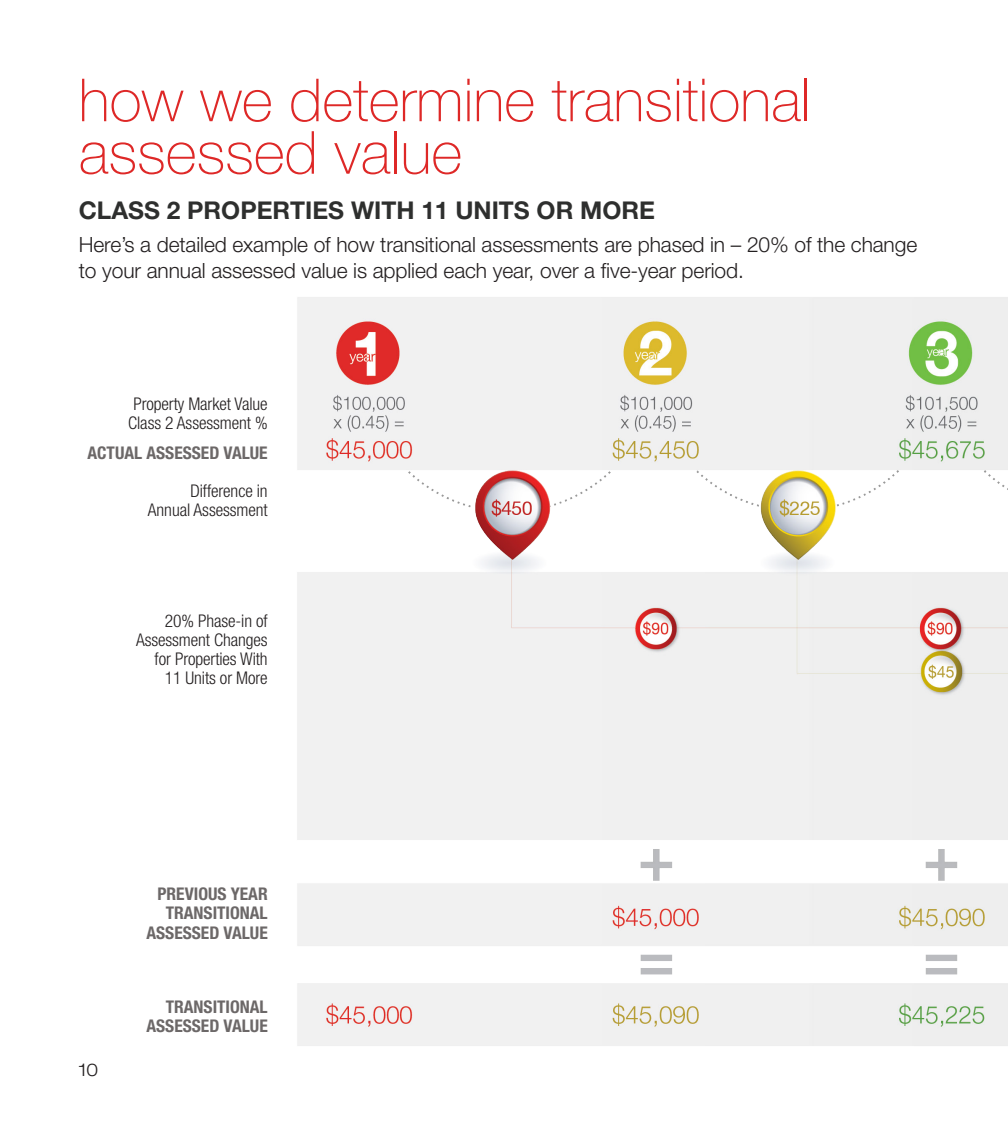
<style>
.page{position:relative;width:1008px;height:1134px;background:#fff}
.page>*{position:absolute;margin:0;border:0;box-sizing:border-box;transform-origin:0 0}
.t1{font:100 59.5px/52.5px "Helvetica Neue LT Pro";color:#de2827}
.t2{font:700 24.5px "Helvetica Neue LT Pro";color:#2e2f2e}
.t3{font:300 21px/25.2px "Helvetica Neue LT Pro";letter-spacing:-.005em;color:#231f20}
.t4{font:300 condensed 17.5px/19.2px "Helvetica Neue LT Pro";letter-spacing:-.005em;color:#231f20;text-align:right}
.t5{font:700 condensed 17.5px/19.2px "Helvetica Neue LT Pro";color:#6c6868;text-align:right}
.t6{font:300 expanded 17.5px "Helvetica Neue LT Pro";color:#231f20}
</style>
<div class="page">
<img style="left:297px;top:297px;width:711px;height:749px">
<h1 class="t1" style="left:79px;top:74px;width:734px">how we determine transitional assessed value</h1>
<p class="t2" style="left:79px;top:195px;width:578px">CLASS 2 PROPERTIES WITH 11 UNITS OR MORE</p>
<p class="t3" style="left:79px;top:232px;width:840px">Here’s a detailed example of how transitional assessments are phased in – 20% of the change to your annual assessed value is applied each year, over a five-year period.</p>
<p class="t4" style="left:128px;top:394px;width:141px;text-align:center">Property Market Value<br>Class 2 Assessment %</p>
<p class="t5" style="left:88px;top:443px;width:182px">ACTUAL ASSESSED VALUE</p>
<p class="t4" style="left:148px;top:481px;width:121px">Difference in<br>Annual Assessment</p>
<p class="t4" style="left:136px;top:611px;width:133px">20% Phase-in of<br>Assessment Changes for Properties With<br>11 Units or More</p>
<p class="t5" style="left:147px;top:884px;width:123px">PREVIOUS YEAR<br>TRANSITIONAL<br>ASSESSED VALUE</p>
<p class="t6" style="left:79px;top:1059px;width:21px">10</p>
<p class="t5" style="left:147px;top:997px;width:123px">TRANSITIONAL<br>ASSESSED VALUE</p>
</div>
